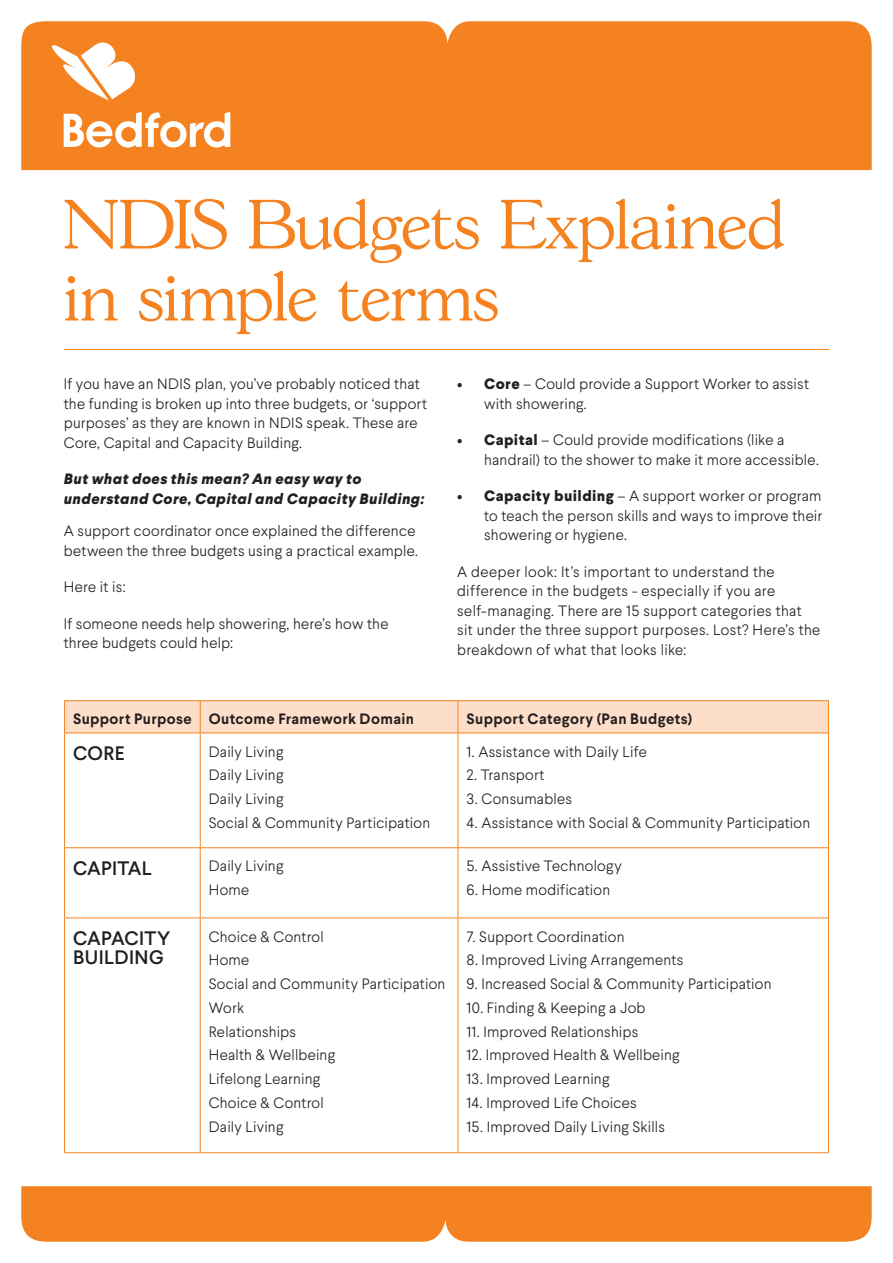
<style>
.page{position:relative;width:893px;height:1263px;background:#fff}
.page>*{position:absolute;margin:0;border:0;box-sizing:border-box;transform-origin:0 0}
.t1{font:300 67.5px/72px "Gascogne TS";letter-spacing:-.01em;color:#f58220}
.t2{font:500 19.5px/19.5px "Larsseit";letter-spacing:.015em;color:#231f20}
.t3{font:300 15px/19.5px "Larsseit";letter-spacing:.02em;color:#231f20}
.t4{font:italic 800 15px/19.5px "Larsseit";letter-spacing:.025em;color:#231f20}
.t5{font:700 15px "Larsseit";letter-spacing:.025em;color:#231f20}
.s1{font-weight:800}
</style>
<div class="page">
<div style="left:21px;top:21px;width:851px;height:149px;background:#f58220"></div>
<svg style="left:64px;top:112px;width:166px;height:36px"></svg>
<svg style="left:50px;top:41px;width:87px;height:60px"></svg>
<div style="left:21px;top:1186px;width:851px;height:56px;background:#f58220"></div>
<hr style="left:64px;top:349px;width:765px;height:1px;background:#f58220">
<div style="left:65px;top:701px;width:763px;height:31px;background:#fddec9"></div>
<hr style="left:64px;top:700px;width:136px;height:1px;background:#f58220">
<hr style="left:64px;top:701px;width:1px;height:31px;background:#f58220">
<hr style="left:200px;top:700px;width:258px;height:1px;background:#f58220">
<hr style="left:200px;top:701px;width:1px;height:31px;background:#f58220">
<hr style="left:458px;top:700px;width:371px;height:1px;background:#f58220">
<hr style="left:458px;top:701px;width:1px;height:31px;background:#f58220">
<hr style="left:828px;top:701px;width:1px;height:31px;background:#f58220">
<hr style="left:64px;top:732px;width:136px;height:1px;background:#f58220">
<hr style="left:64px;top:733px;width:1px;height:114px;background:#f58220">
<hr style="left:200px;top:732px;width:258px;height:1px;background:#f58220">
<hr style="left:200px;top:733px;width:1px;height:114px;background:#f58220">
<hr style="left:458px;top:732px;width:371px;height:1px;background:#f58220">
<hr style="left:458px;top:733px;width:1px;height:114px;background:#f58220">
<hr style="left:828px;top:733px;width:1px;height:114px;background:#f58220">
<hr style="left:64px;top:847px;width:136px;height:1px;background:#f58220">
<hr style="left:64px;top:848px;width:1px;height:69px;background:#f58220">
<hr style="left:200px;top:847px;width:258px;height:1px;background:#f58220">
<hr style="left:200px;top:848px;width:1px;height:69px;background:#f58220">
<hr style="left:458px;top:847px;width:371px;height:1px;background:#f58220">
<hr style="left:458px;top:848px;width:1px;height:69px;background:#f58220">
<hr style="left:828px;top:848px;width:1px;height:69px;background:#f58220">
<hr style="left:64px;top:917px;width:136px;height:1px;background:#f58220">
<hr style="left:64px;top:918px;width:1px;height:234px;background:#f58220">
<hr style="left:200px;top:917px;width:258px;height:1px;background:#f58220">
<hr style="left:200px;top:918px;width:1px;height:234px;background:#f58220">
<hr style="left:458px;top:917px;width:371px;height:1px;background:#f58220">
<hr style="left:458px;top:918px;width:1px;height:234px;background:#f58220">
<hr style="left:828px;top:918px;width:1px;height:234px;background:#f58220">
<hr style="left:64px;top:1152px;width:136px;height:1px;background:#f58220">
<hr style="left:200px;top:1152px;width:258px;height:1px;background:#f58220">
<hr style="left:458px;top:1152px;width:371px;height:1px;background:#f58220">
<p class="t1" style="left:64px;top:189px;width:723px">NDIS Budgets Explained in simple terms</p>
<p class="t3" style="left:64px;top:374px;width:365px">If you have an NDIS plan, you’ve probably noticed that the funding is broken up into three budgets, or ‘support purposes’ as they are known in NDIS speak. These are Core, Capital and Capacity Building.</p>
<p class="t4" style="left:64px;top:469px;width:362px">But what does this mean? An easy way to understand Core, Capital and Capacity Building:</p>
<p class="t3" style="left:64px;top:521px;width:356px">A support coordinator once explained the difference between the three budgets using a practical example.</p>
<p class="t3" style="left:64px;top:577px;width:63px">Here it is:</p>
<p class="t3" style="left:64px;top:613px;width:326px">If someone needs help showering, here’s how the three budgets could help:</p>
<p class="t3" style="left:484px;top:374px;width:326px;text-indent:-27px"><span class="s1">• Core</span> – Could provide a Support Worker to assist with showering.</p>
<p class="t3" style="left:484px;top:430px;width:336px;text-indent:-27px"><span class="s1">• Capital</span> – Could provide modifications (like a handrail) to the shower to make it more accessible.</p>
<p class="t3" style="left:484px;top:486px;width:340px;text-align:justify;text-indent:-27px"><span class="s1">• Capacity building</span> – A support worker or program to teach the person skills and ways to improve their showering or hygiene.</p>
<p class="t3" style="left:457px;top:562px;width:365px">A deeper look: It’s important to understand the difference in the budgets - especially if you are self-managing. There are 15 support categories that sit under the three support purposes. Lost? Here’s the breakdown of what that looks like:</p>
<p class="t5" style="left:73px;top:709px;width:120px">Support Purpose</p>
<p class="t5" style="left:209px;top:709px;width:207px">Outcome Framework Domain</p>
<p class="t5" style="left:466px;top:709px;width:227px">Support Category (Pan Budgets)</p>
<p class="t2" style="left:73px;top:743px;width:53px">CORE</p>
<p class="t3" style="left:209px;top:741px;width:76px">Daily Living</p>
<p class="t3" style="left:209px;top:765px;width:76px">Daily Living</p>
<p class="t3" style="left:209px;top:789px;width:76px">Daily Living</p>
<p class="t3" style="left:209px;top:813px;width:223px">Social &amp; Community Participation</p>
<p class="t3" style="left:466px;top:741px;width:182px">1. Assistance with Daily Life</p>
<p class="t3" style="left:466px;top:765px;width:80px">2. Transport</p>
<p class="t3" style="left:466px;top:789px;width:107px">3. Consumables</p>
<p class="t3" style="left:466px;top:813px;width:345px">4. Assistance with Social &amp; Community Participation</p>
<p class="t2" style="left:73px;top:858px;width:80px">CAPITAL</p>
<p class="t3" style="left:209px;top:856px;width:76px">Daily Living</p>
<p class="t3" style="left:209px;top:880px;width:42px">Home</p>
<p class="t2" style="left:73px;top:928px;width:99px">CAPACITY<br>BUILDING</p>
<p class="t3" style="left:209px;top:926px;width:117px">Choice &amp; Control</p>
<p class="t3" style="left:209px;top:950px;width:42px">Home</p>
<p class="t3" style="left:209px;top:974px;width:238px">Social and Community Participation</p>
<p class="t3" style="left:209px;top:998px;width:37px">Work</p>
<p class="t3" style="left:209px;top:1021px;width:89px">Relationships</p>
<p class="t3" style="left:209px;top:1045px;width:128px">Health &amp; Wellbeing</p>
<p class="t3" style="left:209px;top:1069px;width:113px">Lifelong Learning</p>
<p class="t3" style="left:209px;top:1093px;width:117px">Choice &amp; Control</p>
<p class="t3" style="left:209px;top:1116px;width:76px">Daily Living</p>
<p class="t3" style="left:466px;top:856px;width:157px">5. Assistive Technology</p>
<p class="t3" style="left:466px;top:880px;width:145px">6. Home modification</p>
<p class="t3" style="left:466px;top:926px;width:160px">7. Support Coordination</p>
<p class="t3" style="left:466px;top:950px;width:218px">8. Improved Living Arrangements</p>
<p class="t3" style="left:466px;top:974px;width:307px">9. Increased Social &amp; Community Participation</p>
<p class="t3" style="left:466px;top:998px;width:180px">10. Finding &amp; Keeping a Job</p>
<p class="t3" style="left:466px;top:1021px;width:173px">11. Improved Relationships</p>
<p class="t3" style="left:466px;top:1045px;width:215px">12. Improved Health &amp; Wellbeing</p>
<p class="t3" style="left:466px;top:1069px;width:144px">13. Improved Learning</p>
<p class="t3" style="left:466px;top:1093px;width:172px">14. Improved Life Choices</p>
<p class="t3" style="left:466px;top:1116px;width:200px">15. Improved Daily Living Skills</p>
</div>
